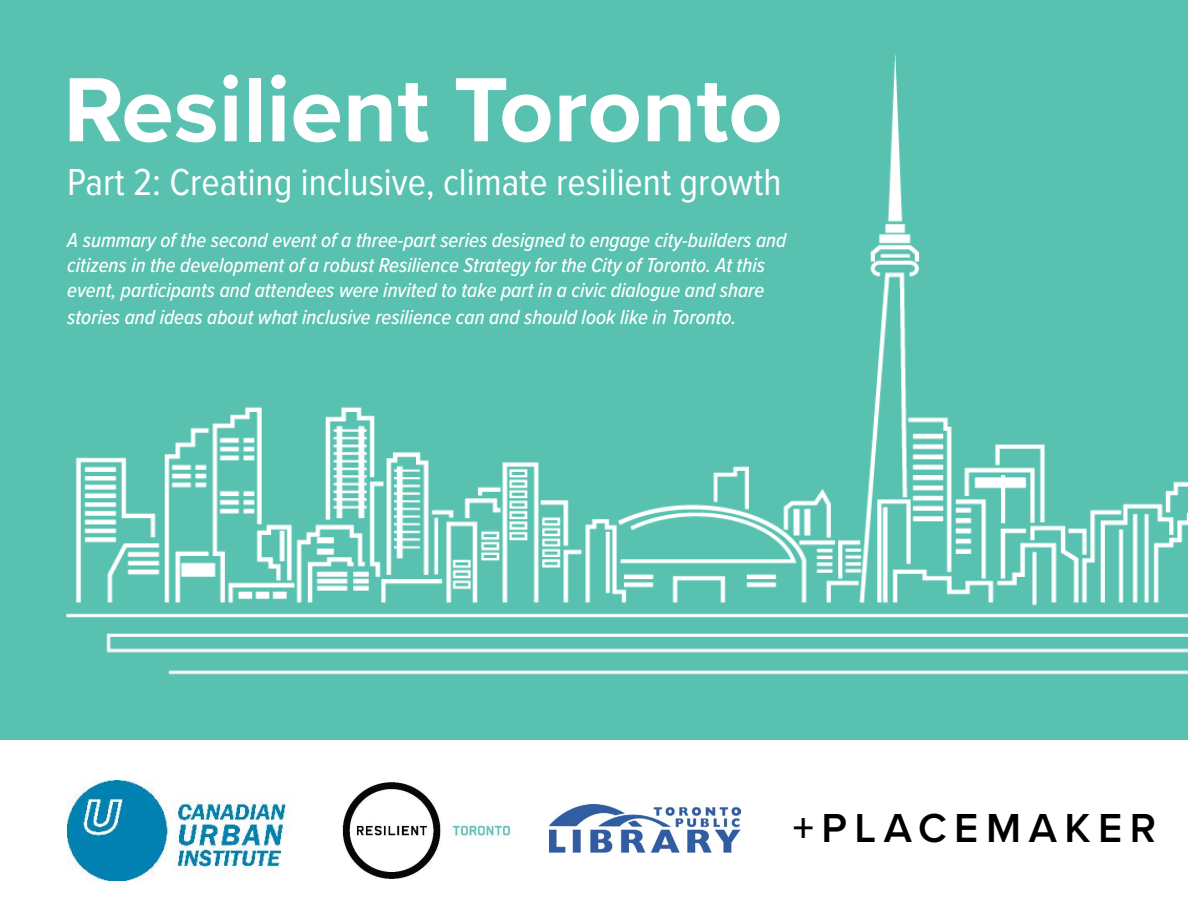
<style>
.page{position:relative;width:1188px;height:918px;background:#fff}
.page>*{position:absolute;margin:0;border:0;box-sizing:border-box;transform-origin:0 0}
.t1{font:700 94.5px "Proxima Nova";color:#fff}
.t2{font:600 42px "Proxima Nova";letter-spacing:.18em;color:#000}
.t3{font:39px "Proxima Nova Cond";color:#fff}
.t4{font:italic 500 21px/25.8px "Proxima Nova Cond";color:#fff}
</style>
<div class="page">
<img style="left:0;top:0;width:1188px;height:740px">
<img style="left:67px;top:781px;width:221px;height:99px">
<img style="left:342px;top:782px;width:169px;height:97px">
<img style="left:550px;top:805px;width:190px;height:47px">
<h1 class="t1" style="left:63px;top:39px;width:721px">Resilient Toronto</h1>
<h3 class="t3" style="left:67px;top:153px;width:716px">Part 2: Creating inclusive, climate resilient growth</h3>
<p class="t4" style="left:67px;top:226px;width:721px">A summary of the second event of a three-part series designed to engage city-builders and citizens in the development of a robust Resilience Strategy for the City of Toronto. At this event, participants and attendees were invited to take part in a civic dialogue and share stories and ideas about what inclusive resilience can and should look like in Toronto.</p>
<h2 class="t2" style="left:793px;top:797px;width:365px">+PLACEMAKER</h2>
</div>
